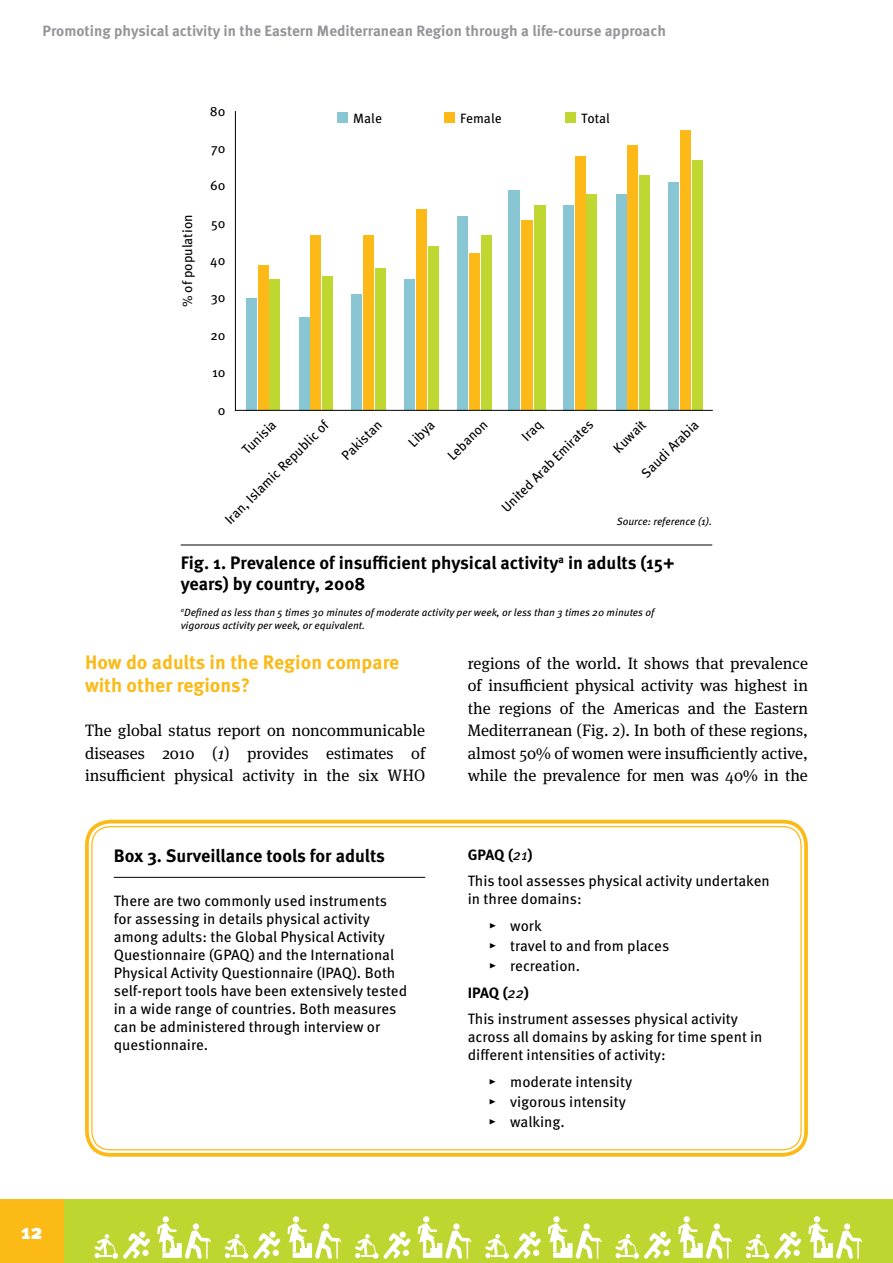
<style>
.page{position:relative;width:893px;height:1263px;background:#fff}
.page>*{position:absolute;margin:0;border:0;box-sizing:border-box;transform-origin:0 0}
.t1{font:900 21px "Meta OT";color:#fff}
.t2{font:700 19.5px/23.4px "Meta Pro";color:#fbba16}
.t3{font:700 18px/21.6px "Meta Pro";letter-spacing:-.005em;color:#000}
.t4{font:16.5px/22.5px "Meta Serif Pro";color:#000;text-align:justify}
.t5{font:15px/18px "Meta Pro";color:#000}
.t6{font:700 15px "Meta Pro";color:#939598}
.t7{font:13.5px "Meta Pro";color:#010101}
.t8{font:13.5px "Meta Pro";color:#000}
.t9{font:italic 10.5px/12.6px "Meta Pro";color:#000}
.s1{font-style:italic}
.s2{font-weight:700}
</style>
<div class="page">
<div style="left:0;top:1199px;width:893px;height:64px;background:#bfd630"></div>
<svg style="left:95px;top:1232px;width:55px;height:27px"></svg>
<svg style="left:157px;top:1216px;width:54px;height:43px"></svg>
<svg style="left:355px;top:1232px;width:56px;height:27px"></svg>
<svg style="left:418px;top:1216px;width:53px;height:43px"></svg>
<svg style="left:615px;top:1232px;width:56px;height:27px"></svg>
<svg style="left:678px;top:1216px;width:54px;height:43px"></svg>
<svg style="left:225px;top:1232px;width:56px;height:27px"></svg>
<svg style="left:287px;top:1216px;width:54px;height:43px"></svg>
<svg style="left:485px;top:1232px;width:56px;height:27px"></svg>
<div style="left:553px;top:1216px;width:7px;height:6px;background:#fff;border-radius:50%"></div>
<svg style="left:548px;top:1222px;width:54px;height:37px"></svg>
<svg style="left:746px;top:1232px;width:55px;height:27px"></svg>
<svg style="left:808px;top:1216px;width:54px;height:43px"></svg>
<div style="left:0;top:1199px;width:64px;height:64px;background:#fbba16"></div>
<hr style="left:114px;top:877px;width:311px;height:1px;background:#000">
<div style="left:85px;top:820px;width:723px;height:337px;border:4px solid #fbba16;border-radius:24px"></div>
<hr style="left:181px;top:545px;width:531px;height:1px;background:#000">
<hr style="left:235px;top:112px;width:1px;height:298px;background:#000">
<div style="left:269px;top:280px;width:11px;height:130px;background:#bfd730"></div>
<div style="left:258px;top:265px;width:10px;height:145px;background:#fcb918"></div>
<div style="left:246px;top:298px;width:11px;height:112px;background:#88c6d3"></div>
<div style="left:322px;top:276px;width:11px;height:134px;background:#bfd730"></div>
<div style="left:311px;top:235px;width:10px;height:175px;background:#fcb918"></div>
<div style="left:299px;top:317px;width:10px;height:93px;background:#88c6d3"></div>
<div style="left:375px;top:268px;width:11px;height:142px;background:#bfd730"></div>
<div style="left:363px;top:235px;width:11px;height:175px;background:#fcb918"></div>
<div style="left:352px;top:295px;width:10px;height:115px;background:#88c6d3"></div>
<div style="left:428px;top:246px;width:11px;height:164px;background:#bfd730"></div>
<div style="left:416px;top:209px;width:11px;height:201px;background:#fcb918"></div>
<div style="left:404px;top:280px;width:11px;height:130px;background:#88c6d3"></div>
<div style="left:481px;top:235px;width:10px;height:175px;background:#bfd730"></div>
<div style="left:469px;top:253px;width:11px;height:157px;background:#fcb918"></div>
<div style="left:457px;top:216px;width:11px;height:194px;background:#88c6d3"></div>
<div style="left:534px;top:205px;width:12px;height:205px;background:#bfd730"></div>
<div style="left:521px;top:220px;width:12px;height:190px;background:#fcb918"></div>
<div style="left:508px;top:190px;width:12px;height:220px;background:#88c6d3"></div>
<div style="left:586px;top:194px;width:11px;height:216px;background:#bfd730"></div>
<div style="left:575px;top:156px;width:10px;height:254px;background:#fcb918"></div>
<div style="left:563px;top:205px;width:11px;height:205px;background:#88c6d3"></div>
<div style="left:639px;top:175px;width:11px;height:235px;background:#bfd730"></div>
<div style="left:628px;top:145px;width:10px;height:265px;background:#fcb918"></div>
<div style="left:616px;top:194px;width:10px;height:216px;background:#88c6d3"></div>
<div style="left:692px;top:160px;width:11px;height:250px;background:#bfd730"></div>
<div style="left:680px;top:130px;width:11px;height:280px;background:#fcb918"></div>
<div style="left:669px;top:182px;width:10px;height:228px;background:#88c6d3"></div>
<hr style="left:235px;top:410px;width:477px;height:1px;background:#000">
<div style="left:444px;top:112px;width:11px;height:11px;background:#fcb918"></div>
<div style="left:338px;top:112px;width:10px;height:11px;background:#88c6d3"></div>
<div style="left:565px;top:112px;width:11px;height:11px;background:#bfd730"></div>
<p class="t6" style="left:43px;top:19px;width:625px">Promoting physical activity in the Eastern Mediterranean Region through a life-course approach</p>
<p class="t8" style="left:177px;top:307px;width:94px;rotate:-90deg">% of population</p>
<p class="t8" style="left:210px;top:101px;width:17px">80</p>
<p class="t8" style="left:211px;top:138px;width:16px">70</p>
<p class="t8" style="left:210px;top:175px;width:17px">60</p>
<p class="t8" style="left:211px;top:213px;width:16px">50</p>
<p class="t8" style="left:210px;top:250px;width:17px">40</p>
<p class="t8" style="left:211px;top:287px;width:16px">30</p>
<p class="t8" style="left:210px;top:325px;width:17px">20</p>
<p class="t8" style="left:212px;top:362px;width:15px">10</p>
<p class="t8" style="left:218px;top:399px;width:9px">0</p>
<p class="t7" style="left:353px;top:108px;width:30px">Male</p>
<p class="t7" style="left:460px;top:108px;width:43px">Female</p>
<p class="t7" style="left:581px;top:108px;width:30px">Total</p>
<p class="t7" style="left:220px;top:515px;width:142px;rotate:-45deg">Iran, Islamic Republic of</p>
<p class="t7" style="left:517px;top:431px;width:25px;rotate:-45deg">Iraq</p>
<p class="t7" style="left:608px;top:443px;width:41px;rotate:-45deg">Kuw ait</p>
<p class="t7" style="left:237px;top:445px;width:44px;rotate:-45deg">Tunisia</p>
<p class="t7" style="left:496px;top:502px;width:125px;rotate:-45deg">United Arab Emirates</p>
<p class="t7" style="left:336px;top:451px;width:52px;rotate:-45deg">Pakistan</p>
<p class="t7" style="left:442px;top:450px;width:52px;rotate:-45deg">Lebanon</p>
<p class="t7" style="left:636px;top:468px;width:76px;rotate:-45deg">Saudi Arabia</p>
<p class="t7" style="left:403px;top:437px;width:33px;rotate:-45deg">Libya</p>
<p class="t9" style="left:617px;top:515px;width:97px">Source: reference (1).</p>
<p class="t3" style="left:181px;top:550px;width:495px">Fig. 1. Prevalence of insufficient physical activity<sup>a</sup> in adults (15+ years) by country, 2008</p>
<p class="t9" style="left:181px;top:605px;width:475px"><sup>a</sup>Defined as less than 5 times 30 minutes of moderate activity per week, or less than 3 times 20 minutes of vigorous activity per week, or equivalent.</p>
<h1 class="t1" style="left:21px;top:1219px;width:23px">12</h1>
<h2 class="t2" style="left:85px;top:649px;width:316px">How do adults in the Region compare with other regions?</h2>
<p class="t4" style="left:85px;top:718px;width:342px">The global status report on noncommunicable diseases 2010 (<span class="s1">1</span>) provides estimates of insufficient physical activity in the six WHO</p>
<p class="t3" style="left:114px;top:844px;width:273px">Box 3. Surveillance tools for adults</p>
<p class="t5" style="left:114px;top:890px;width:295px">There are two commonly used instruments for assessing in details physical activity among adults: the Global Physical Activity Questionnaire (GPAQ) and the International Physical Activity Questionnaire (IPAQ). Both self-report tools have been extensively tested in a wide range of countries. Both measures can be administered through interview or questionnaire.</p>
<p class="t4" style="left:468px;top:651px;width:342px">regions of the world. It shows that prevalence of insufficient physical activity was highest in the regions of the Americas and the Eastern Mediterranean (Fig. 2). In both of these regions, almost 50% of women were insufficiently active, while the prevalence for men was 40% in the</p>
<p class="t5" style="left:468px;top:840px;width:304px;line-height:26.5px"><span class="s2">GPAQ (</span><span class="s1">21</span><span class="s2">)<br></span>This tool assesses physical activity undertaken</p>
<p class="t5" style="left:489px;top:885px;width:94px;line-height:26.5px;text-indent:-21px">in three domains: <span class="s2">▸</span> work</p>
<p class="t5" style="left:489px;top:935px;width:182px;line-height:20.1px"><span class="s2">▸</span> travel to and from places <span class="s2">▸</span> recreation.</p>
<p class="t5" style="left:468px;top:978px;width:272px;line-height:26.5px"><span class="s2">IPAQ (</span><span class="s1">22</span><span class="s2">)<br></span>This instrument assesses physical activity</p>
<p class="t5" style="left:468px;top:1027px;width:296px">across all domains by asking for time spent in different intensities of activity:</p>
<p class="t5" style="left:489px;top:1070px;width:145px;line-height:20.1px"><span class="s2">▸</span> moderate intensity <span class="s2">▸</span> vigorous intensity <span class="s2">▸</span> walking.</p>
</div>
